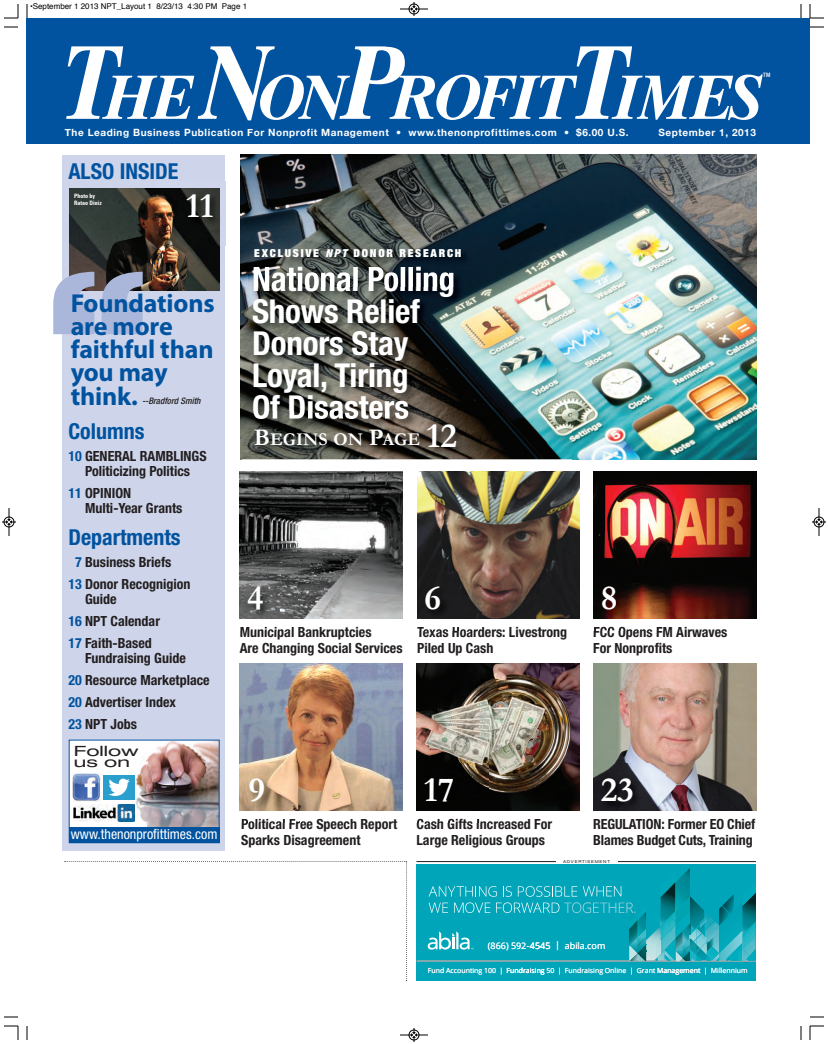
<style>
.page{position:relative;width:828px;height:1044px;background:#fff}
.page>*{position:absolute;margin:0;border:0;box-sizing:border-box;transform-origin:0 0}
.t1{font:900 condensed 167px "Helvetica Neue";color:#abb7da;scale:1.46 1}
.t2{font:italic 700 62.5px "Times Ten";letter-spacing:-.05em;color:#fff;scale:.95 1}
.t3{font:700 35.3px "Garamond";color:#fff}
.t4{font:700 condensed 33px/32px "Helvetica Neue";letter-spacing:-.005em;color:#fff}
.t5{font:700 26px/23px "Myriad Pro";letter-spacing:-.005em;color:#0153a0}
.t6{font:700 condensed 22px "Helvetica Neue";color:#0153a0}
.t7{font:700 18px "Garamond";color:#fff}
.t8{font:expanded 14.2px/11.7px "Helvetica Neue";color:#231f20;scale:1.36 1}
.t9{font:700 condensed 14px/16px "Helvetica Neue";color:#231f20}
.t10{font:condensed 14px "Helvetica Neue";color:#fff}
.t11{font:900 expanded 11px "Helvetica Neue";letter-spacing:.155em;color:#fff}
.t12{font:700 10px "Helvetica Neue";letter-spacing:.055em;color:#fff}
.t13{font:9px "Open Sans";color:#fff}
.t14{font:italic 500 condensed 9px "Helvetica Neue";color:#231f20}
.t15{font:8px "Helvetica";color:#000}
.t16{font:7px "Open Sans";color:#fff}
.t17{font:700 condensed 6px/7px "Univers";color:#fff}
.t18{font:500 condensed 6px "Helvetica Neue";color:#fff}
.t19{font:expanded 4px "Helvetica Neue";letter-spacing:.205em;color:#231f20}
.s1{font-size:105px}
.s2{color:#0153a0}
.s3{font-style:italic;font-stretch:condensed}
.s4{font-size:24px}
.s5{font-size:35.3px}
</style>
<div class="page">
<img style="left:240px;top:471px;width:163px;height:148px">
<img style="left:239px;top:572px;width:58px;height:55px">
<img style="left:240px;top:627px;width:54px;height:4px">
<svg style="left:65px;top:861px;width:342px;height:120px"></svg>
<div style="left:26px;top:18px;width:784px;height:126px;background:#0153a0"></div>
<hr style="left:416px;top:861px;width:340px;height:1px;background:#231f20">
<div style="left:416px;top:864px;width:340px;height:117px;background:#00a5b9"></div>
<img style="left:647px;top:933px;width:6px;height:28px">
<img style="left:731px;top:894px;width:3px;height:19px">
<hr style="left:416px;top:961px;width:340px;height:1px;background:#fff">
<img style="left:647px;top:936px;width:6px;height:15px">
<svg style="left:428px;top:886px;width:219px;height:75px"></svg>
<svg style="left:742px;top:893px;width:14px;height:68px"></svg>
<img style="left:743px;top:947px;width:13px;height:14px">
<img style="left:731px;top:931px;width:11px;height:30px">
<svg style="left:653px;top:871px;width:78px;height:90px"></svg>
<img style="left:662px;top:923px;width:7px;height:16px">
<hr style="left:556px;top:860px;width:61px;height:4px;background:#fff">
<img style="left:417px;top:471px;width:162px;height:148px">
<img style="left:417px;top:572px;width:65px;height:47px">
<img style="left:417px;top:627px;width:65px;height:4px">
<img style="left:593px;top:471px;width:163px;height:148px">
<img style="left:593px;top:572px;width:72px;height:55px">
<img style="left:594px;top:627px;width:71px;height:4px">
<img style="left:416px;top:663px;width:163px;height:148px">
<img style="left:593px;top:663px;width:163px;height:148px">
<img style="left:239px;top:663px;width:163px;height:147px">
<img style="left:239px;top:764px;width:66px;height:59px">
<img style="left:242px;top:819px;width:63px;height:4px">
<img style="left:416px;top:764px;width:72px;height:55px">
<img style="left:417px;top:819px;width:71px;height:4px">
<img style="left:593px;top:764px;width:72px;height:47px">
<img style="left:240px;top:154px;width:516px;height:305px">
<img style="left:245px;top:258px;width:302px;height:153px">
<img style="left:242px;top:411px;width:330px;height:49px">
<img style="left:242px;top:471px;width:161px;height:1px">
<img style="left:417px;top:471px;width:155px;height:1px">
<img style="left:253px;top:411px;width:155px;height:8px">
<img style="left:248px;top:243px;width:235px;height:44px">
<img style="left:254px;top:267px;width:199px;height:20px">
<div style="left:62px;top:155px;width:163px;height:695px;background:#ced5ea"></div>
<img style="left:69px;top:188px;width:150px;height:103px">
<img style="left:71px;top:742px;width:146px;height:85px">
<img style="left:72px;top:773px;width:29px;height:29px">
<img style="left:103px;top:775px;width:31px;height:25px">
<img style="left:74px;top:805px;width:60px;height:17px">
<div style="left:69px;top:827px;width:150px;height:16px;background:#0153a0"></div>
<img style="left:155px;top:181px;width:86px;height:64px">
<svg style="left:27px;top:4px;width:1px;height:14px"></svg>
<svg style="left:4px;top:27px;width:14px;height:1px"></svg>
<svg style="left:801px;top:4px;width:1px;height:14px"></svg>
<svg style="left:810px;top:27px;width:14px;height:1px"></svg>
<svg style="left:27px;top:1026px;width:1px;height:14px"></svg>
<svg style="left:4px;top:1017px;width:14px;height:1px"></svg>
<svg style="left:801px;top:1026px;width:1px;height:14px"></svg>
<svg style="left:810px;top:1017px;width:14px;height:1px"></svg>
<svg style="left:4px;top:4px;width:15px;height:15px"></svg>
<svg style="left:810px;top:4px;width:14px;height:15px"></svg>
<svg style="left:4px;top:1026px;width:15px;height:14px"></svg>
<svg style="left:810px;top:1026px;width:14px;height:14px"></svg>
<svg style="left:400px;top:2px;width:28px;height:14px"></svg>
<svg style="left:400px;top:1028px;width:28px;height:14px"></svg>
<svg style="left:2px;top:508px;width:14px;height:28px"></svg>
<svg style="left:812px;top:508px;width:14px;height:28px"></svg>
<p class="t15" style="left:30px;top:3px;width:219px">•September 1 2013 NPT_Layout 1 8/23/13 4:30 PM Page 1</p>
<h2 class="t2" style="left:61px;top:74px;width:740px"><span class="s1">T</span>HE <span class="s1">N</span>ON<span class="s1">P</span>ROFIT<span class="s1">T</span>IMES</h2>
<p class="t18" style="left:763px;top:73px;width:9px">TM</p>
<p class="t12" style="left:65px;top:126px;width:565px">The Leading Business Publication For Nonprofit Management • www.thenonprofittimes.com • $6.00 U.S.</p>
<p class="t12" style="left:659px;top:126px;width:99px">September 1, 2013</p>
<h3 class="t6" style="left:68px;top:163px;width:111px">ALSO INSIDE</h3>
<p class="t17" style="left:74px;top:193px;width:29px">Photo by<br>Ratao Diniz</p>
<h3 class="t3" style="left:186px;top:187px;width:29px">11</h3>
<h1 class="t1" style="left:42px;top:272px;width:78px">‘‘</h1>
<h3 class="t5" style="left:71px;top:292px;width:146px">Foundations are more faithful than you may think.</h3>
<p class="t14" style="left:142px;top:398px;width:62px">--Bradford Smith</p>
<h3 class="t6" style="left:68px;top:423px;width:78px">Columns</h3>
<p class="t9" style="left:68px;top:449px;width:140px;line-height:15px;text-align:center"><span class="s2">10</span> GENERAL RAMBLINGS<br>Politicizing Politics</p>
<p class="t9" style="left:85px;top:486px;width:99px;line-height:15px;text-indent:-17px"><span class="s2">11</span> OPINION<br>Multi-Year Grants</p>
<h3 class="t6" style="left:68px;top:529px;width:114px">Departments</h3>
<p class="t9" style="left:68px;top:552px;width:124px;line-height:22px;text-indent:7px"><span class="s2">7</span> Business Briefs<br><span class="s2">13</span> Donor Recognigion</p>
<p class="t9" style="left:68px;top:589px;width:93px;line-height:22px;text-indent:17px">Guide<br><span class="s2">16</span> NPT Calendar<br><span class="s2">17</span> Faith-Based</p>
<p class="t9" style="left:68px;top:648px;width:143px;line-height:22px;text-indent:17px">Fundraising Guide<br><span class="s2">20</span> Resource Marketplace<br><span class="s2">20</span> Advertiser Index<br><span class="s2">23</span> NPT Jobs</p>
<p class="t8" style="left:74px;top:746px;width:49px">Follow us on</p>
<p class="t10" style="left:71px;top:829px;width:148px">www.thenonprofittimes.com</p>
<p class="t11" style="left:254px;top:249px;width:209px">EXCLUSIVE <span class="s3">NPT</span> DONOR RESEARCH</p>
<h3 class="t4" style="left:252px;top:266px;width:205px">National Polling<br>Shows Relief<br>Donors Stay<br>Loyal, Tiring<br>Of Disasters</h3>
<p class="t7" style="left:254px;top:430px;width:205px"><span class="s4">B</span>EGINS ON <span class="s4">P</span>AGE <span class="s5">12</span></p>
<h3 class="t3" style="left:247px;top:579px;width:18px">4</h3>
<p class="t9" style="left:240px;top:625px;width:164px">Municipal Bankruptcies<br>Are Changing Social Services</p>
<h3 class="t3" style="left:425px;top:579px;width:18px">6</h3>
<p class="t9" style="left:417px;top:625px;width:152px">Texas Hoarders: Livestrong<br>Piled Up Cash</p>
<h3 class="t3" style="left:601px;top:579px;width:18px">8</h3>
<p class="t9" style="left:593px;top:625px;width:136px">FCC Opens FM Airwaves<br>For Nonprofits</p>
<h3 class="t3" style="left:249px;top:771px;width:18px">9</h3>
<h3 class="t3" style="left:424px;top:771px;width:32px">17</h3>
<h3 class="t3" style="left:601px;top:771px;width:35px">23</h3>
<p class="t9" style="left:241px;top:817px;width:158px">Political Free Speech Report<br>Sparks Disagreement</p>
<p class="t9" style="left:416px;top:817px;width:137px">Cash Gifts Increased For<br>Large Religious Groups</p>
<p class="t9" style="left:593px;top:817px;width:164px">REGULATION: Former EO Chief<br>Blames Budget Cuts, Training</p>
<p class="t19" style="left:563px;top:860px;width:48px">ADVERTISEMENT</p>
<p class="t13" style="left:488px;top:940px;width:119px">(866) 592-4545 | abila.com</p>
<p class="t16" style="left:428px;top:966px;width:70px">Fund Accounting 100</p>
<p class="t16" style="left:499px;top:966px;width:5px">|</p>
<p class="t16" style="left:507px;top:966px;width:49px">Fundraising 50</p>
<p class="t16" style="left:558px;top:966px;width:5px">|</p>
<p class="t16" style="left:565px;top:966px;width:63px">Fundraising Online</p>
<p class="t16" style="left:637px;top:966px;width:112px">Grant Management | Millennium</p>
<p class="t16" style="left:630px;top:966px;width:5px">|</p>
</div>
